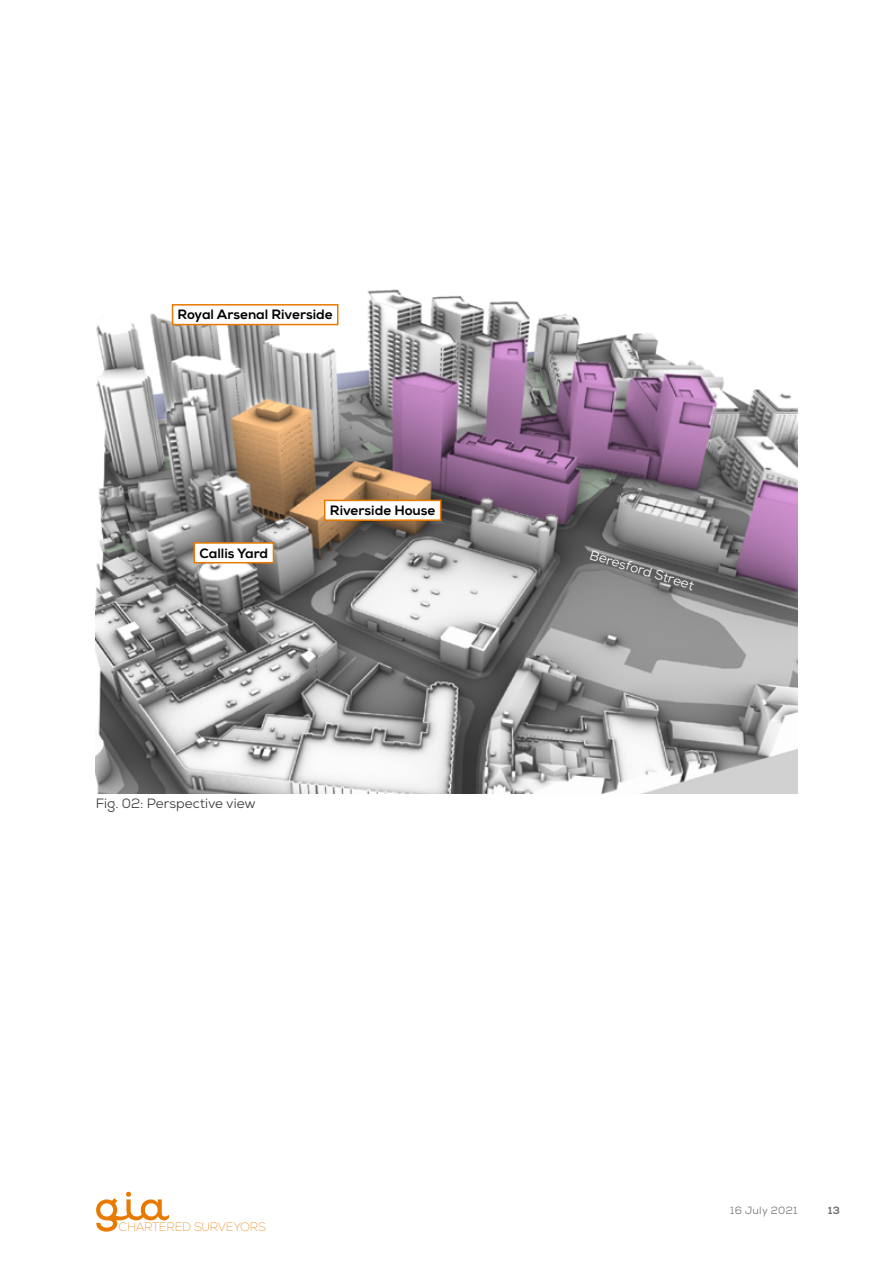
<style>
.page{position:relative;width:893px;height:1263px;background:#fff}
.page>*{position:absolute;margin:0;border:0;box-sizing:border-box;transform-origin:0 0}
.t1{font:800 13.5px "Nexa";color:#000}
.t2{font:13.5px "Nexa";color:#3c3c3b}
.t3{font:13.5px "Nexa";color:#fff}
.t4{font:100 12.15px "Nexa";letter-spacing:-.025em;color:#e87a00}
.t5{font:10.5px "Nexa";letter-spacing:.03em;color:#706f6f}
.t6{font:800 10.5px "Nexa";color:#706f6f}
</style>
<div class="page">
<svg style="left:96px;top:1191px;width:73px;height:40px"></svg>
<img style="left:96px;top:289px;width:701px;height:504px">
<svg style="left:171px;top:303px;width:168px;height:23px"></svg>
<svg style="left:323px;top:499px;width:119px;height:23px"></svg>
<svg style="left:193px;top:541px;width:82px;height:23px"></svg>
<p class="t1" style="left:178px;top:306px;width:157px">Royal Arsenal Riverside</p>
<p class="t1" style="left:199px;top:545px;width:70px">Callis Yard</p>
<p class="t1" style="left:330px;top:502px;width:107px">Riverside House</p>
<p class="t2" style="left:96px;top:795px;width:162px">Fig. 02: Perspective view</p>
<p class="t3" style="left:593px;top:546px;width:110px;rotate:17deg">Beresford Street</p>
<p class="t4" style="left:119px;top:1220px;width:149px">CHARTERED SURVEYORS</p>
<p class="t5" style="left:730px;top:1203px;width:69px">16 July 2021</p>
<p class="t6" style="left:828px;top:1203px;width:14px">13</p>
</div>
